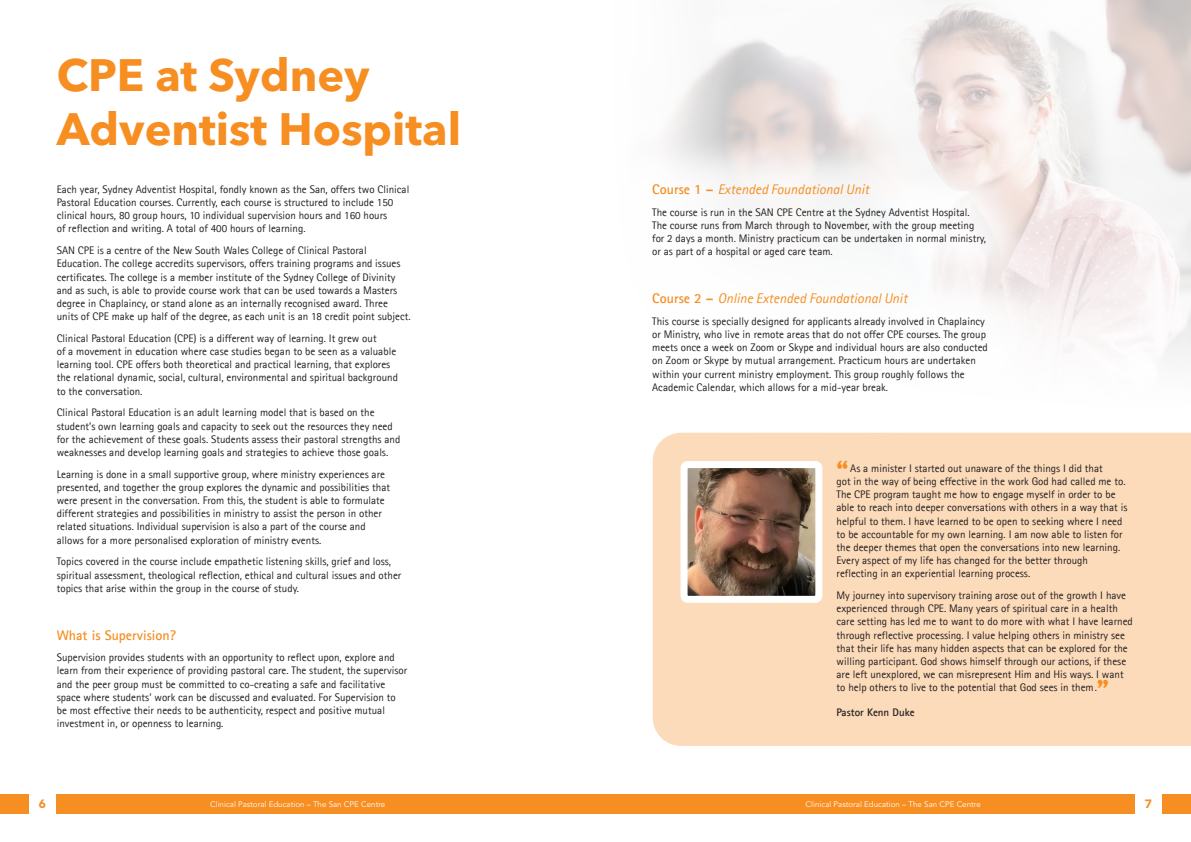
<style>
.page{position:relative;width:1191px;height:842px;background:#fff}
.page>*{position:absolute;margin:0;border:0;box-sizing:border-box;transform-origin:0 0}
.t1{font:700 45px/54px "Avenir Next LT Pro";color:#f68e22}
.t2{font:italic 14px "Agfa Rotis Sans Serif";color:#f68e22}
.t3{font:700 14px "Agfa Rotis Sans Serif";color:#f68e22}
.t4{font:900 12px "Avenir LT Pro";color:#f68e22}
.t5{font:11px/13.2px "Agfa Rotis Sans Serif";color:#231f20}
.t6{font:700 11px "Agfa Rotis Sans Serif";color:#231f20}
.t7{font:8px "Avenir LT Pro";color:#fff}
.s1{font-weight:700;font-style:normal}
.s2{font-family:"Cooper Black Std";font-size:20px;color:#f68e22}
</style>
<div class="page">
<div style="left:56px;top:794px;width:539px;height:20px;background:#f68e22"></div>
<div style="left:0;top:794px;width:28px;height:19px;background:#f68e22"></div>
<div style="left:595px;top:794px;width:539px;height:20px;background:#f68e22"></div>
<div style="left:1162px;top:794px;width:29px;height:20px;background:#f68e22"></div>
<img style="left:669px;top:0;width:522px;height:433px">
<div style="left:598px;top:130px;width:443px;height:316px;background:#fff"></div>
<div style="left:652px;top:433px;width:539px;height:313px;background:#fcdbba"></div>
<img style="left:688px;top:469px;width:126px;height:126px">
<div style="left:680px;top:461px;width:142px;height:142px;border:7px solid #fff;border-radius:3px"></div>
<p class="t1" style="left:57px;top:48px;width:406px">CPE at Sydney<br>Adventist Hospital</p>
<p class="t5" style="left:57px;top:182px;width:354px">Each year, Sydney Adventist Hospital, fondly known as the San, offers two Clinical Pastoral Education courses. Currently, each course is structured to include 150 clinical hours, 80 group hours, 10 individual supervision hours and 160 hours<br>of reflection and writing. A total of 400 hours of learning.</p>
<p class="t5" style="left:57px;top:244px;width:355px">SAN CPE is a centre of the New South Wales College of Clinical Pastoral Education. The college accredits supervisors, offers training programs and issues certificates. The college is a member institute of the Sydney College of Divinity and as such, is able to provide course work that can be used towards a Masters degree in Chaplaincy, or stand alone as an internally recognised award. Three units of CPE make up half of the degree, as each unit is an 18 credit point subject.</p>
<p class="t5" style="left:57px;top:331px;width:343px">Clinical Pastoral Education (CPE) is a different way of learning. It grew out<br>of a movement in education where case studies began to be seen as a valuable learning tool. CPE offers both theoretical and practical learning, that explores the relational dynamic, social, cultural, environmental and spiritual background to the conversation.</p>
<p class="t5" style="left:57px;top:406px;width:345px">Clinical Pastoral Education is an adult learning model that is based on the student’s own learning goals and capacity to seek out the resources they need for the achievement of these goals. Students assess their pastoral strengths and weaknesses and develop learning goals and strategies to achieve those goals.</p>
<p class="t5" style="left:57px;top:467px;width:335px">Learning is done in a small supportive group, where ministry experiences are presented, and together the group explores the dynamic and possibilities that were present in the conversation. From this, the student is able to formulate different strategies and possibilities in ministry to assist the person in other related situations. Individual supervision is also a part of the course and allows for a more personalised exploration of ministry events.</p>
<p class="t5" style="left:57px;top:555px;width:346px">Topics covered in the course include empathetic listening skills, grief and loss, spiritual assessment, theological reflection, ethical and cultural issues and other topics that arise within the group in the course of study.</p>
<p class="t3" style="left:57px;top:626px;width:121px">What is Supervision?</p>
<p class="t5" style="left:57px;top:651px;width:352px">Supervision provides students with an opportunity to reflect upon, explore and learn from their experience of providing pastoral care. The student, the supervisor and the peer group must be committed to co-creating a safe and facilitative space where students’ work can be discussed and evaluated. For Supervision to be most effective their needs to be authenticity, respect and positive mutual investment in, or openness to learning.</p>
<p class="t2" style="left:652px;top:181px;width:218px"><span class="s1">Course 1 –</span> Extended Foundational Unit</p>
<p class="t5" style="left:652px;top:205px;width:335px">The course is run in the SAN CPE Centre at the Sydney Adventist Hospital.<br>The course runs from March through to November, with the group meeting for 2 days a month. Ministry practicum can be undertaken in normal ministry, or as part of a hospital or aged care team.</p>
<p class="t2" style="left:652px;top:290px;width:257px"><span class="s1">Course 2 –</span> Online Extended Foundational Unit</p>
<p class="t5" style="left:652px;top:314px;width:337px">This course is specially designed for applicants already involved in Chaplaincy or Ministry, who live in remote areas that do not offer CPE courses. The group meets once a week on Zoom or Skype and individual hours are also conducted on Zoom or Skype by mutual arrangement. Practicum hours are undertaken within your current ministry employment. This group roughly follows the Academic Calendar, which allows for a mid-year break.</p>
<p class="t5" style="left:836px;top:461px;width:292px"><span class="s2">“</span> As a minister I started out unaware of the things I did that<br>got in the way of being effective in the work God had called me to.<br>The CPE program taught me how to engage myself in order to be able to reach into deeper conversations with others in a way that is helpful to them. I have learned to be open to seeking where I need to be accountable for my own learning. I am now able to listen for the deeper themes that open the conversations into new learning.<br>Every aspect of my life has changed for the better through reflecting in an experiential learning process.</p>
<p class="t5" style="left:836px;top:589px;width:298px">My journey into supervisory training arose out of the growth I have experienced through CPE. Many years of spiritual care in a health care setting has led me to want to do more with what I have learned through reflective processing. I value helping others in ministry see that their life has many hidden aspects that can be explored for the willing participant. God shows himself through our actions, if these are left unexplored, we can misrepresent Him and His ways. I want to help others to live to the potential that God sees in them.<span class="s2">”</span></p>
<p class="t6" style="left:836px;top:705px;width:80px">Pastor Kenn Duke</p>
<p class="t4" style="left:39px;top:797px;width:9px">6</p>
<p class="t7" style="left:210px;top:799px;width:177px">Clinical Pastoral Education – The San CPE Centre</p>
<p class="t7" style="left:805px;top:799px;width:177px">Clinical Pastoral Education – The San CPE Centre</p>
<p class="t4" style="left:1145px;top:797px;width:9px">7</p>
</div>
